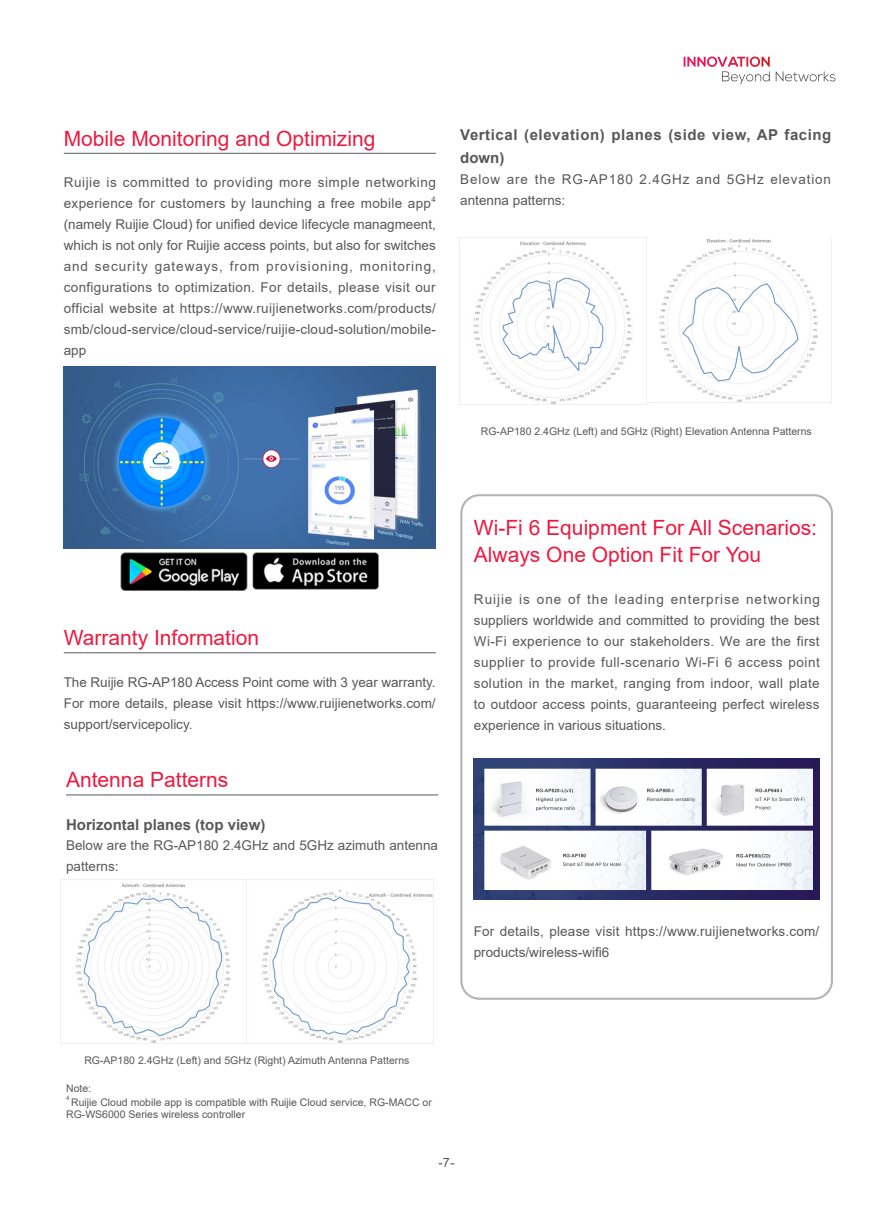
<style>
.page{position:relative;width:893px;height:1212px;background:#fff}
.page>*{position:absolute;margin:0;border:0;box-sizing:border-box;transform-origin:0 0}
.正文{font:21px "Arial";color:#ed1a40}
.正文-2{font:700 15px/22.5px "Arial";letter-spacing:.035em;color:#57585a}
.正文-3{font:700 15px "Arial";color:#57585a}
.正文-4{font:13.5px/21px "Arial";letter-spacing:.015em;color:#57585a;text-align:justify}
.正文-5{font:13.5px/21px "Arial";letter-spacing:.04em;color:#57585a}
.正文-6{font:13.5px/21px "Arial";letter-spacing:.06em;color:#57585a}
.t1{font:12.75px "Arial";color:#57585a}
.t2{font:10.5px/12px "Arial";color:#57585a}
.正文-7{font:7.8px "Arial";color:#57585a}
.t3{font:6.15px "Arial";color:#57585a}
</style>
<div class="page">
<svg style="left:684px;top:57px;width:86px;height:27px"></svg>
<svg style="left:776px;top:71px;width:59px;height:10px"></svg>
<img style="left:64px;top:367px;width:372px;height:182px">
<img style="left:121px;top:553px;width:126px;height:37px">
<img style="left:252px;top:553px;width:127px;height:37px">
<hr style="left:64px;top:652px;width:372px;height:1px;background:#57585a">
<hr style="left:64px;top:153px;width:372px;height:1px;background:#57585a">
<hr style="left:66px;top:795px;width:372px;height:1px;background:#57585a">
<img style="left:76px;top:880px;width:357px;height:163px">
<img style="left:459px;top:237px;width:187px;height:168px">
<img style="left:646px;top:238px;width:185px;height:165px">
<div style="left:460px;top:494px;width:373px;height:506px;border:2px solid #57585a;border-radius:18px"></div>
<img style="left:474px;top:758px;width:346px;height:141px">
<p class="正文" style="left:64px;top:124px;width:313px">Mobile Monitoring and Optimizing</p>
<p class="正文-5" style="left:64px;top:172px;width:374px">Ruijie is committed to providing more simple networking experience for customers by launching a free mobile app</p>
<p class="正文-7" style="left:431px;top:194px;width:6px">4</p>
<p class="正文-4" style="left:64px;top:214px;width:374px">(namely Ruijie Cloud) for unified device lifecycle managmeent, which is not only for Ruijie access points, but also for switches and security gateways, from provisioning, monitoring, configurations to optimization. For details, please visit our official website at https://www.ruijienetworks.com/products/ smb/cloud-service/cloud-service/ruijie-cloud-solution/mobile&shy;app</p>
<p class="正文-2" style="left:460px;top:124px;width:373px">Vertical (elevation) planes (side view, AP facing down)</p>
<p class="正文-6" style="left:460px;top:169px;width:372px">Below are the RG-AP180 2.4GHz and 5GHz elevation antenna patterns:</p>
<p class="t2" style="left:481px;top:425px;width:332px">RG-AP180 2.4GHz (Left) and 5GHz (Right) Elevation Antenna Patterns</p>
<p class="正文" style="left:64px;top:623px;width:197px">Warranty Information</p>
<p class="正文-4" style="left:64px;top:671px;width:373px">The Ruijie RG-AP180 Access Point come with 3 year warranty.<br>For more details, please visit https://www.ruijienetworks.com/ support/servicepolicy.</p>
<p class="正文" style="left:66px;top:765px;width:164px">Antenna Patterns</p>
<p class="正文-3" style="left:66px;top:814px;width:201px">Horizontal planes (top view)</p>
<p class="正文-4" style="left:66px;top:834px;width:374px">Below are the RG-AP180 2.4GHz and 5GHz azimuth antenna patterns:</p>
<p class="正文" style="left:474px;top:513px;width:345px">Wi-Fi 6 Equipment For All Scenarios:</p>
<p class="正文" style="left:474px;top:540px;width:289px">Always One Option Fit For You</p>
<p class="正文-4" style="left:474px;top:588px;width:347px">Ruijie is one of the leading enterprise networking suppliers worldwide and committed to providing the best Wi-Fi experience to our stakeholders. We are the first supplier to provide full-scenario Wi-Fi 6 access point solution in the market, ranging from indoor, wall plate to outdoor access points, guaranteeing perfect wireless experience in various situations.</p>
<p class="正文-4" style="left:474px;top:921px;width:347px">For details, please visit https://www.ruijienetworks.com/ products/wireless-wifi6</p>
<p class="t2" style="left:84px;top:1054px;width:327px">RG-AP180 2.4GHz (Left) and 5GHz (Right) Azimuth Antenna Patterns</p>
<p class="t2" style="left:66px;top:1083px;width:27px">Note:</p>
<p class="t3" style="left:66px;top:1094px;width:5px">4</p>
<p class="t2" style="left:66px;top:1096px;width:367px;text-indent:5px">Ruijie Cloud mobile app is compatible with Ruijie Cloud service, RG-MACC or<br>RG-WS6000 Series wireless controller</p>
<p class="t1" style="left:438px;top:1153px;width:18px">-7-</p>
</div>
